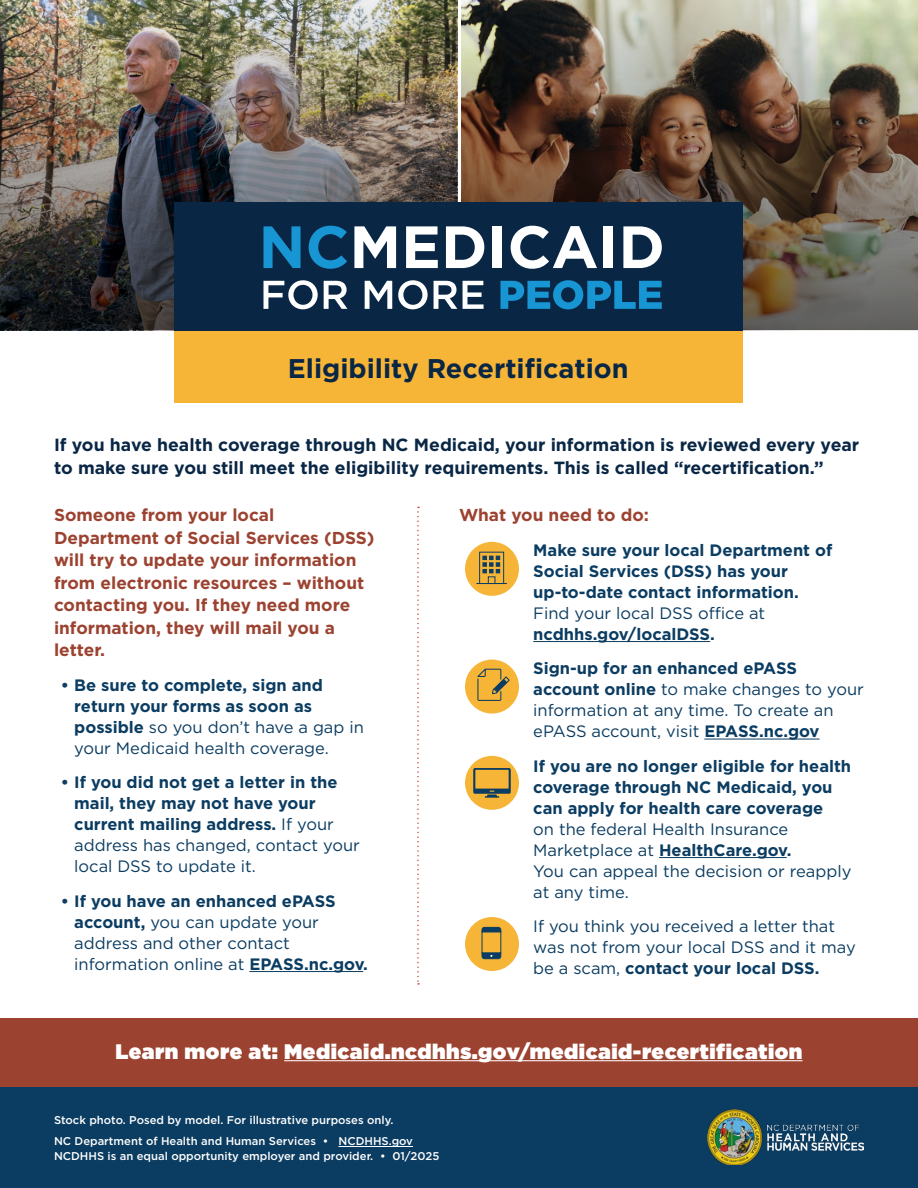
<style>
.page{position:relative;width:918px;height:1188px;background:#fff}
.page>*{position:absolute;margin:0;border:0;box-sizing:border-box;transform-origin:0 0}
.t1{font:700 27px "Gotham";color:#092745}
.t2{font:900 21px "Gotham";letter-spacing:.025em;color:#fff}
.t3{font:700 17.7px/22.5px "Gotham";color:#092745}
.t4{font:700 17.25px/22.5px "Gotham";color:#9c4230}
.t5{font:700 16.5px/21px "Gotham";color:#0b3c61}
.t6{font:16.5px/21px "Gotham";color:#0b3c61}
.t7{font:500 11.25px/21.8px "Gotham";color:#fff}
.s1{font-weight:400}
.s2{font-weight:700}
</style>
<div class="page">
<img style="left:0;top:0;width:456px;height:330px">
<img style="left:462px;top:0;width:456px;height:330px">
<div style="left:174px;top:203px;width:568px;height:128px;background:#092745"></div>
<div style="left:174px;top:331px;width:568px;height:72px;background:#f7b538"></div>
<hr style="left:249px;top:971px;width:114px;height:1px;background:#0b3c61">
<hr style="left:533px;top:641px;width:177px;height:1px;background:#0b3c61">
<hr style="left:704px;top:739px;width:116px;height:1px;background:#0b3c61">
<hr style="left:659px;top:857px;width:128px;height:1px;background:#0b3c61">
<svg style="left:264px;top:226px;width:37px;height:42px"></svg>
<svg style="left:309px;top:226px;width:38px;height:43px"></svg>
<svg style="left:354px;top:226px;width:42px;height:42px"></svg>
<svg style="left:406px;top:226px;width:32px;height:42px"></svg>
<svg style="left:446px;top:226px;width:38px;height:42px"></svg>
<div style="left:493px;top:226px;width:9px;height:42px;background:#fff"></div>
<svg style="left:511px;top:226px;width:86px;height:43px"></svg>
<div style="left:604px;top:226px;width:9px;height:42px;background:#fff"></div>
<svg style="left:623px;top:226px;width:39px;height:42px"></svg>
<svg style="left:264px;top:280px;width:54px;height:29px"></svg>
<svg style="left:324px;top:281px;width:23px;height:28px"></svg>
<svg style="left:365px;top:281px;width:27px;height:28px"></svg>
<svg style="left:398px;top:280px;width:30px;height:29px"></svg>
<svg style="left:434px;top:281px;width:23px;height:28px"></svg>
<svg style="left:463px;top:281px;width:21px;height:28px"></svg>
<svg style="left:500px;top:280px;width:162px;height:29px"></svg>
<div style="left:0;top:1087px;width:918px;height:101px;background:#0b3c61"></div>
<img style="left:707px;top:1110px;width:157px;height:55px">
<hr style="left:338px;top:1146px;width:75px;height:1px;background:#fff">
<div style="left:0;top:1018px;width:918px;height:69px;background:#9c4230"></div>
<hr style="left:284px;top:1060px;width:519px;height:1px;background:#fff">
<div style="left:465px;top:756px;width:54px;height:54px;background:#f7b538;border-radius:50%"></div>
<svg style="left:473px;top:768px;width:38px;height:30px"></svg>
<div style="left:465px;top:660px;width:54px;height:54px;background:#f7b538;border-radius:50%"></div>
<svg style="left:477px;top:669px;width:33px;height:32px"></svg>
<div style="left:465px;top:917px;width:54px;height:54px;background:#f7b538;border-radius:50%"></div>
<svg style="left:481px;top:926px;width:21px;height:7px"></svg>
<div style="left:482px;top:931px;width:19px;height:23px;border:1px solid #0b3c61"></div>
<svg style="left:481px;top:952px;width:21px;height:8px"></svg>
<div style="left:465px;top:542px;width:54px;height:54px;background:#f7b538;border-radius:50%"></div>
<svg style="left:476px;top:551px;width:31px;height:33px"></svg>
<svg style="left:417px;top:507px;width:2px;height:478px"></svg>
<h1 class="t1" style="left:288px;top:350px;width:342px">Eligibility Recertification</h1>
<p class="t3" style="left:54px;top:433px;width:807px">If you have health coverage through NC Medicaid, your information is reviewed every year to make sure you still meet the eligibility requirements. This is called “recertification.”</p>
<p class="t4" style="left:54px;top:504px;width:322px">Someone from your local<br>Department of Social Services (DSS) will try to update your information from electronic resources – without contacting you. If they need more information, they will mail you a letter.</p>
<p class="t5" style="left:74px;top:674px;width:291px;text-indent:-13px">• Be sure to complete, sign and return your forms as soon as possible <span class="s1">so you don’t have a gap in your Medicaid health coverage.</span></p>
<p class="t5" style="left:74px;top:772px;width:287px;text-indent:-13px">• If you did not get a letter in the mail, they may not have your current mailing address. <span class="s1">If your address has changed, contact your local DSS to update it.</span></p>
<p class="t6" style="left:74px;top:890px;width:295px;text-indent:-13px"><span class="s2">• If you have an enhanced ePASS account,</span> you can update your address and other contact information online at <span class="s2">EPASS.nc.gov.</span></p>
<p class="t4" style="left:459px;top:504px;width:192px">What you need to do:</p>
<p class="t5" style="left:533px;top:539px;width:301px">Make sure your local Department of<br>Social Services (DSS) has your up-to-date contact information.</p>
<p class="t6" style="left:533px;top:602px;width:234px">Find your local DSS office at</p>
<p class="t5" style="left:533px;top:617px;width:265px;line-height:34.5px">ncdhhs.gov/localDSS.<br>Sign-up for an enhanced ePASS</p>
<p class="t6" style="left:533px;top:679px;width:332px"><span class="s2">account online</span> to make changes to your information at any time. To create an ePASS account, visit <span class="s2">EPASS.nc.gov</span></p>
<p class="t5" style="left:533px;top:755px;width:319px">If you are no longer eligible for health coverage through NC Medicaid, you can apply for health care coverage</p>
<p class="t6" style="left:533px;top:818px;width:320px">on the federal Health Insurance<br>Marketplace at <span class="s2">HealthCare.gov.<br></span>You can appeal the decision or reapply at any time.</p>
<p class="t6" style="left:533px;top:916px;width:324px">If you think you received a letter that was not from your local DSS and it may be a scam, <span class="s2">contact your local DSS.</span></p>
<p class="t2" style="left:115px;top:1036px;width:689px">Learn more at: Medicaid.ncdhhs.gov/medicaid-recertification</p>
<p class="t7" style="left:54px;top:1109px;width:360px">Stock photo. Posed by model. For illustrative purposes only.<br>NC Department of Health and Human Services • NCDHHS.gov</p>
<p class="t7" style="left:54px;top:1145px;width:387px">NCDHHS is an equal opportunity employer and provider. • 01/2025</p>
</div>
